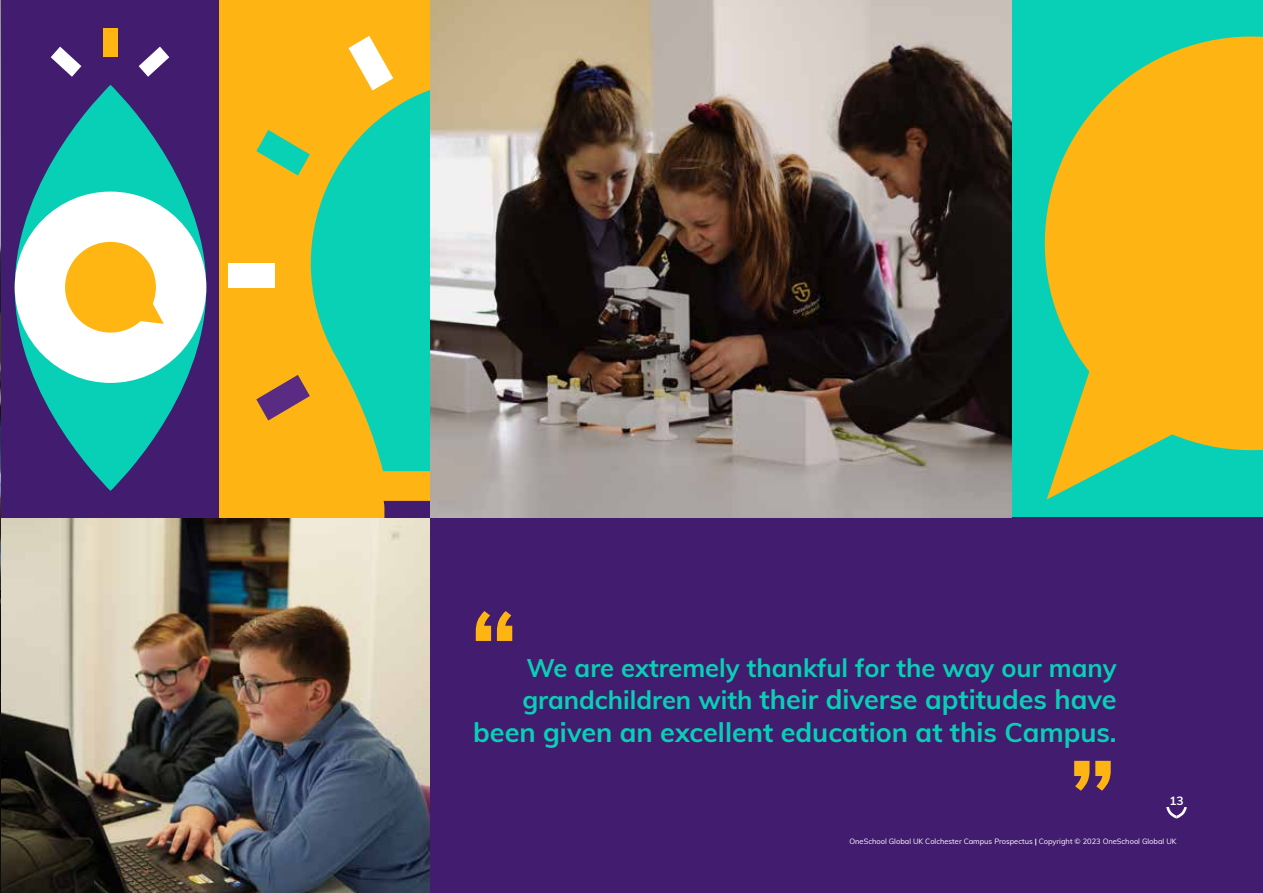
<style>
.page{position:relative;width:1263px;height:893px;background:#fff}
.page>*{position:absolute;margin:0;border:0;box-sizing:border-box;transform-origin:0 0}
.t1{font:700 109.5px "Muli";color:#feb413}
.t2{font:700 27px/32.4px "Muli";color:#08d0b6;text-align:right}
.t3{font:700 25.5px "Muli";color:#08d0b6}
.t4{font:700 12px "Muli";color:#fff}
.t5{font:7.5px "Muli";color:#fff}
.s1{font-size:25.5px}
.s2{font-weight:700}
</style>
<div class="page">
<div style="left:1012px;top:0;width:251px;height:517px;background:#08d0b6"></div>
<svg style="left:1044px;top:36px;width:219px;height:415px;fill:#feb413"></svg>
<svg style="left:1047px;top:280px;width:205px;height:220px"></svg>
<div style="left:429px;top:517px;width:834px;height:376px;background:#421c6e"></div>
<div style="left:1px;top:0;width:219px;height:519px;background:#421c6e"></div>
<div style="left:220px;top:0;width:211px;height:519px;background:#feb413"></div>
<svg style="left:256px;top:375px;width:54px;height:46px"></svg>
<div style="left:228px;top:263px;width:47px;height:24px;background:#fff"></div>
<svg style="left:256px;top:130px;width:54px;height:46px"></svg>
<svg style="left:348px;top:36px;width:44px;height:39px"></svg>
<svg style="left:311px;top:75px;width:120px;height:396px;fill:#08d1b5"></svg>
<svg style="left:384px;top:501px;width:47px;height:18px"></svg>
<div style="left:103px;top:28px;width:14px;height:29px;background:#ffb512"></div>
<svg style="left:51px;top:47px;width:30px;height:30px"></svg>
<svg style="left:139px;top:47px;width:30px;height:30px"></svg>
<svg style="left:15px;top:85px;width:191px;height:406px;fill:#08d0b6"></svg>
<div style="left:15px;top:192px;width:191px;height:191px;background:#fff;border-radius:50%"></div>
<div style="left:65px;top:242px;width:91px;height:91px;background:#ffb512;border-radius:50%"></div>
<svg style="left:137px;top:253px;width:27px;height:71px"></svg>
<img style="left:1px;top:519px;width:428px;height:374px">
<img style="left:431px;top:0;width:581px;height:517px">
<img style="left:0;top:0;width:1px;height:893px">
<svg style="left:1166px;top:807px;width:21px;height:12px"></svg>
<h1 class="t1" style="left:470px;top:570px;width:50px">“</h1>
<p class="t3" style="left:527px;top:649px;width:592px">We are extremely thankful for the way our many</p>
<p class="t2" style="left:473px;top:682px;width:645px"><span class="s1">grandchildren with</span> their diverse aptitudes have been given an excellent education at this Campus.</p>
<h1 class="t1" style="left:1117px;top:831px;width:50px;rotate:-180deg">“</h1>
<p class="t4" style="left:1169px;top:792px;width:16px">13</p>
<p class="t5" style="left:849px;top:836px;width:329px">OneSchool Global UK Colchester Campus Prospectus <span class="s2">|</span> Copyright © 2023 OneSchool Global UK</p>
</div>
